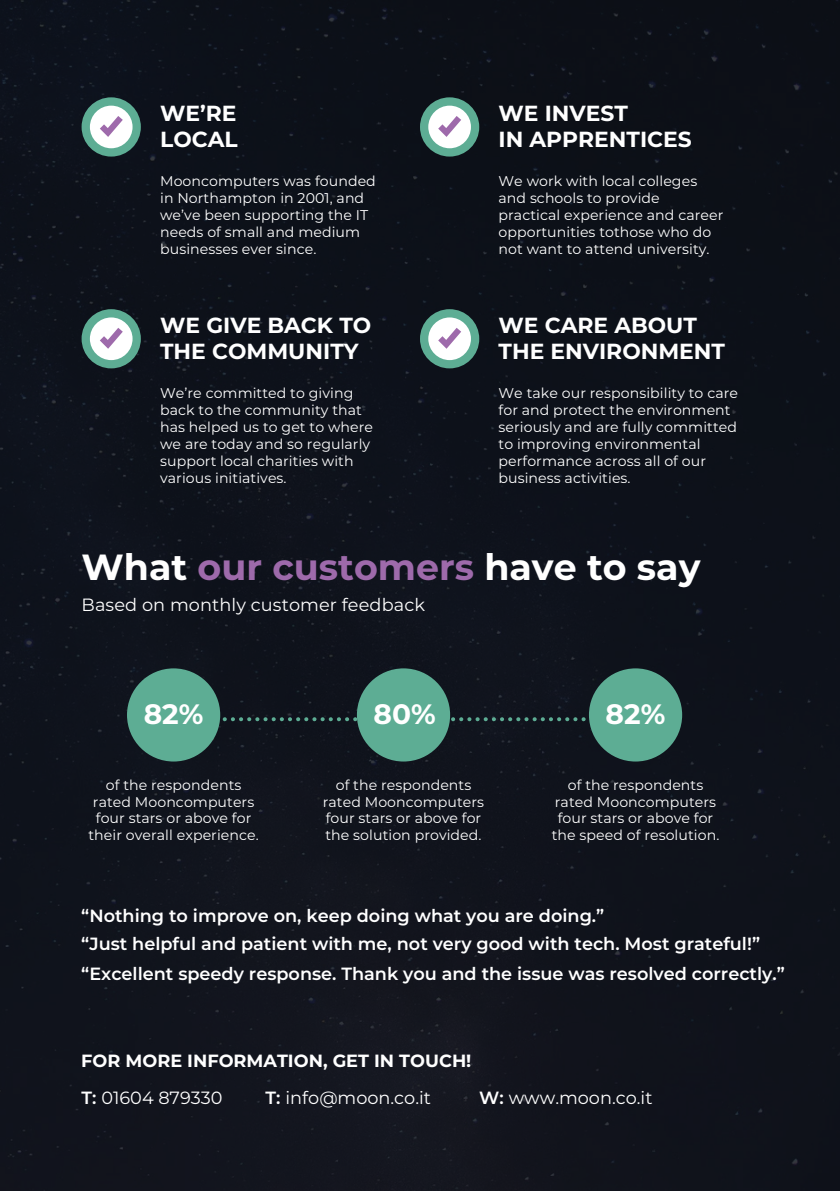
<style>
.page{position:relative;width:840px;height:1191px;background:#fff}
.page>*{position:absolute;margin:0;border:0;box-sizing:border-box;transform-origin:0 0}
.t1{font:700 36.4px "Montserrat";color:#fff}
.t2{font:700 28px "Montserrat";color:#fff}
.t3{font:700 21.8px/26.2px "Montserrat";color:#fff}
.t4{font:17.8px "Montserrat";letter-spacing:.005em;color:#fff}
.t5{font:600 17.6px/28px "Montserrat";color:#fff}
.t6{font:17.6px "Montserrat";color:#fff}
.t7{font:700 17.6px "Montserrat";color:#fff}
.t8{font:14.2px/17px "Montserrat";letter-spacing:.005em;color:#fff}
.s1{color:#9e6aab}
.s2{font-weight:600}
</style>
<div class="page">
<div style="left:0;top:0;width:839px;height:1191px;background:#0d1119"></div>
<svg style="left:220px;top:717px;width:366px;height:4px"></svg>
<div style="left:420px;top:97px;width:59px;height:60px;background:#5dad94;border-radius:50%"></div>
<div style="left:428px;top:106px;width:42px;height:42px;background:#fff;border-radius:50%"></div>
<svg style="left:431px;top:109px;width:36px;height:32px"></svg>
<div style="left:82px;top:97px;width:59px;height:60px;background:#5dad94;border-radius:50%"></div>
<div style="left:90px;top:106px;width:42px;height:42px;background:#fff;border-radius:50%"></div>
<svg style="left:93px;top:109px;width:36px;height:32px"></svg>
<div style="left:420px;top:309px;width:59px;height:59px;background:#5dad94;border-radius:50%"></div>
<div style="left:428px;top:317px;width:42px;height:43px;background:#fff;border-radius:50%"></div>
<svg style="left:431px;top:321px;width:36px;height:32px"></svg>
<div style="left:82px;top:309px;width:59px;height:59px;background:#5dad94;border-radius:50%"></div>
<div style="left:90px;top:317px;width:42px;height:43px;background:#fff;border-radius:50%"></div>
<svg style="left:93px;top:321px;width:36px;height:32px"></svg>
<div style="left:588px;top:668px;width:93px;height:93px;background:#5dad94;border-radius:50%"></div>
<div style="left:357px;top:668px;width:93px;height:93px;background:#5dad94;border-radius:50%"></div>
<div style="left:127px;top:668px;width:93px;height:93px;background:#5dad94;border-radius:50%"></div>
<h3 class="t3" style="left:160px;top:99px;width:79px">WE’RE<br>LOCAL</h3>
<h3 class="t3" style="left:498px;top:99px;width:195px">WE INVEST<br>IN APPRENTICES</h3>
<p class="t8" style="left:160px;top:172px;width:217px">Mooncomputers was founded in Northampton in 2001, and we’ve been supporting the IT needs of small and medium businesses ever since.</p>
<p class="t8" style="left:498px;top:172px;width:226px">We work with local colleges and schools to provide practical experience and career opportunities tothose who do not want to attend university.</p>
<h3 class="t3" style="left:160px;top:311px;width:212px">WE GIVE BACK TO<br>THE COMMUNITY</h3>
<h3 class="t3" style="left:498px;top:311px;width:228px">WE CARE ABOUT<br>THE ENVIRONMENT</h3>
<p class="t8" style="left:160px;top:384px;width:214px">We’re committed to giving back to the community that has helped us to get to where we are today and so regularly support local charities with various initiatives.</p>
<p class="t8" style="left:498px;top:384px;width:241px">We take our responsibility to care for and protect the environment seriously and are fully committed to improving environmental performance across all of our business activities.</p>
<h1 class="t1" style="left:82px;top:541px;width:620px">What <span class="s1">our customers</span> have to say</h1>
<p class="t4" style="left:82px;top:593px;width:345px">Based on monthly customer feedback</p>
<h2 class="t2" style="left:144px;top:694px;width:61px">82%</h2>
<h2 class="t2" style="left:373px;top:694px;width:64px">80%</h2>
<h2 class="t2" style="left:605px;top:694px;width:61px">82%</h2>
<p class="t8" style="left:88px;top:775px;width:172px;text-align:center">of the respondents rated Mooncomputers four stars or above for their overall experience.</p>
<p class="t8" style="left:322px;top:775px;width:163px;text-align:center">of the respondents rated Mooncomputers four stars or above for the solution provided.</p>
<p class="t8" style="left:551px;top:775px;width:169px;text-align:center">of the respondents rated Mooncomputers four stars or above for the speed of resolution.</p>
<p class="t5" style="left:81px;top:901px;width:680px">“Nothing to improve on, keep doing what you are doing.”<br>“Just helpful and patient with me, not very good with tech. Most grateful!”</p>
<p class="t5" style="left:81px;top:959px;width:704px">“Excellent speedy response. Thank you and the issue was resolved correctly.”</p>
<p class="t7" style="left:81px;top:1048px;width:391px">FOR MORE INFORMATION, GET IN TOUCH!</p>
<p class="t6" style="left:82px;top:1086px;width:142px"><span class="s2">T:</span> 01604 879330</p>
<p class="t6" style="left:265px;top:1086px;width:167px"><span class="s2">T:</span> info@moon.co.it</p>
<p class="t6" style="left:479px;top:1086px;width:175px"><span class="s2">W:</span> www.moon.co.it</p>
</div>
